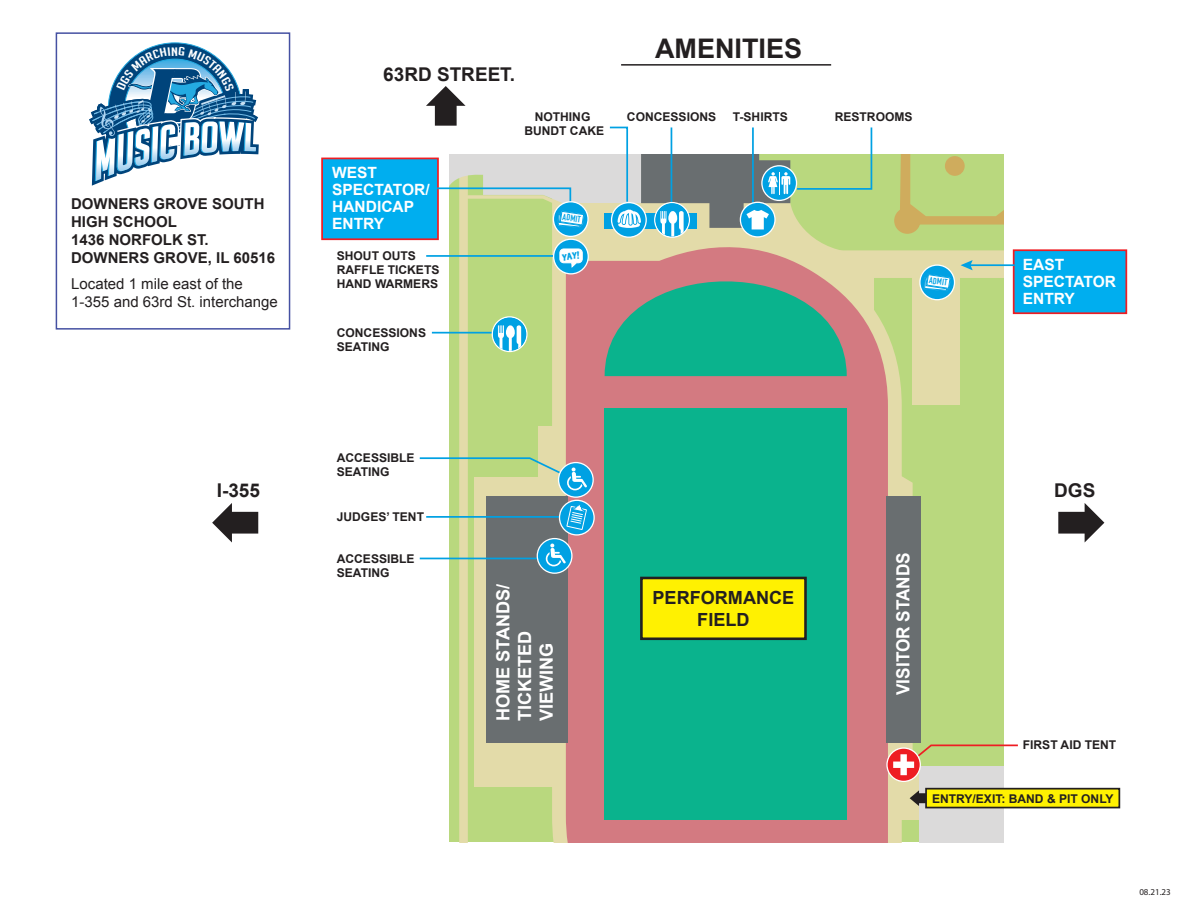
<style>
.page{position:relative;width:1188px;height:918px;background:#fff}
.page>*{position:absolute;margin:0;border:0;box-sizing:border-box;transform-origin:0 0}
.t1{font:700 27px "Arial";color:#231f20}
.t2{font:700 18.9px "Arial";color:#231f20}
.t3{font:700 18.15px/21.8px "Arial";color:#fff}
.t4{font:700 18.15px/22px "Arial";color:#231f20;text-align:center}
.t5{font:700 18.15px "Arial";color:#fff;scale:.95 1}
.t6{font:700 15.6px/17.2px "Arial";color:#fff}
.t7{font:700 15px/18px "Arial";color:#231f20}
.t8{font:15px/18px "Arial";color:#231f20}
.t9{font:700 12.15px/13.8px "Arial";color:#231f20}
.t10{font:12px "Brady Bunch Remastered";color:#00a1e3}
.t11{font:700 9px "DIN Condensed";color:#00a1e3}
.t12{font:9px "Myriad Pro";color:#231f20}
</style>
<div class="page">
<div style="left:451px;top:155px;width:553px;height:687px;background:#b9d87e"></div>
<div style="left:835px;top:250px;width:169px;height:28px;background:#e3dba9"></div>
<div style="left:459px;top:155px;width:9px;height:687px;background:#e3dba9"></div>
<svg style="left:552px;top:195px;width:350px;height:647px;fill:#e3dba9"></svg>
<div style="left:912px;top:273px;width:47px;height:131px;background:#e3dba9"></div>
<div style="left:475px;top:477px;width:84px;height:310px;background:#e3dba9"></div>
<div style="left:538px;top:426px;width:23px;height:61px;background:#e3dba9"></div>
<div style="left:894px;top:767px;width:28px;height:52px;background:#e3dba9"></div>
<hr style="left:450px;top:155px;width:1px;height:687px;background:#dbdada">
<div style="left:919px;top:766px;width:85px;height:76px;background:#dbdada"></div>
<div style="left:566px;top:237px;width:322px;height:605px;background:#d37a81"></div>
<div style="left:486px;top:496px;width:81px;height:247px;background:#696e70"></div>
<div style="left:605px;top:408px;width:242px;height:411px;background:#0ab38d"></div>
<svg style="left:900px;top:155px;width:104px;height:70px"></svg>
<div style="left:945px;top:156px;width:20px;height:20px;background:#cfac5d;border-radius:50%"></div>
<div style="left:894px;top:208px;width:26px;height:26px;background:#cfac5d;border-radius:50%"></div>
<div style="left:321px;top:158px;width:118px;height:82px;background:#00aeef;border:2px solid #ee1d23"></div>
<div style="left:1013px;top:249px;width:114px;height:65px;background:#00aeef;border:2px solid #ee1d23"></div>
<hr style="left:969px;top:264px;width:46px;height:2px;background:#00a1e3">
<svg style="left:961px;top:260px;width:12px;height:10px"></svg>
<div style="left:435px;top:103px;width:22px;height:23px;background:#231f20"></div>
<svg style="left:426px;top:86px;width:40px;height:20px"></svg>
<div style="left:640px;top:577px;width:167px;height:63px;background:#fff101;border:3px solid #231f20"></div>
<div style="left:56px;top:32px;width:234px;height:298px;border:2px solid #4551a2"></div>
<div style="left:925px;top:788px;width:195px;height:20px;background:#fff101;border:2px solid #231f20"></div>
<div style="left:1058px;top:512px;width:29px;height:22px;background:#231f20"></div>
<svg style="left:1085px;top:503px;width:19px;height:39px"></svg>
<div style="left:229px;top:512px;width:29px;height:22px;background:#231f20"></div>
<svg style="left:212px;top:503px;width:20px;height:40px"></svg>
<svg style="left:910px;top:790px;width:16px;height:16px"></svg>
<svg style="left:887px;top:748px;width:33px;height:33px"></svg>
<div style="left:886px;top:747px;width:35px;height:35px;border:1px solid #fff;border-radius:50%"></div>
<svg style="left:885px;top:466px;width:133px;height:309px"></svg>
<svg style="left:919px;top:264px;width:36px;height:36px"></svg>
<hr style="left:426px;top:255px;width:128px;height:2px;background:#00a1e3">
<hr style="left:432px;top:332px;width:70px;height:2px;background:#00a1e3">
<svg style="left:419px;top:456px;width:176px;height:118px"></svg>
<hr style="left:621px;top:64px;width:210px;height:2px;background:#231f20">
<svg style="left:435px;top:126px;width:438px;height:250px"></svg>
<svg style="left:89px;top:42px;width:170px;height:144px"></svg>
<p class="t7" style="left:71px;top:195px;width:205px">DOWNERS GROVE SOUTH<br>HIGH SCHOOL<br>1436 NORFOLK ST.<br>DOWNERS GROVE, IL 60516</p>
<p class="t8" style="left:71px;top:275px;width:208px">Located 1 mile east of the<br>1-355 and 63rd St. interchange</p>
<h2 class="t2" style="left:383px;top:62px;width:133px">63RD STREET.</h2>
<h1 class="t1" style="left:655px;top:31px;width:149px">AMENITIES</h1>
<p class="t9" style="left:535px;top:111px;width:57px">NOTHING</p>
<p class="t9" style="left:627px;top:111px;width:91px">CONCESSIONS</p>
<p class="t9" style="left:524px;top:124px;width:81px">BUNDT CAKE</p>
<p class="t9" style="left:733px;top:111px;width:57px">T-SHIRTS</p>
<p class="t9" style="left:835px;top:111px;width:79px">RESTROOMS</p>
<p class="t6" style="left:332px;top:164px;width:99px">WEST<br>SPECTATOR/<br>HANDICAP<br>ENTRY</p>
<p class="t9" style="left:337px;top:250px;width:104px">SHOUT OUTS<br>RAFFLE TICKETS<br>HAND WARMERS</p>
<p class="t11" style="left:564px;top:211px;width:20px;rotate:9deg">ADMIT</p>
<p class="t10" style="left:561px;top:251px;width:19px;rotate:-6deg">YAY!</p>
<p class="t9" style="left:337px;top:326px;width:91px">CONCESSIONS<br>SEATING</p>
<p class="t11" style="left:930px;top:274px;width:20px;rotate:9deg">ADMIT</p>
<p class="t6" style="left:1023px;top:256px;width:95px">EAST<br>SPECTATOR<br>ENTRY</p>
<p class="t9" style="left:337px;top:451px;width:79px">ACCESSIBLE<br>SEATING</p>
<h2 class="t2" style="left:217px;top:478px;width:45px">I-355</h2>
<h2 class="t2" style="left:1054px;top:478px;width:43px">DGS</h2>
<p class="t9" style="left:337px;top:510px;width:89px">JUDGES’ TENT</p>
<p class="t9" style="left:337px;top:553px;width:79px">ACCESSIBLE<br>SEATING</p>
<h3 class="t3" style="left:493px;top:721px;width:139px;rotate:-90deg">HOME STANDS/<br>TICKETED<br>VIEWING</h3>
<h3 class="t4" style="left:653px;top:588px;width:143px">PERFORMANCE<br>FIELD</h3>
<h3 class="t5" style="left:891px;top:695px;width:152px;rotate:-90deg">VISITOR STANDS</h3>
<p class="t9" style="left:1023px;top:739px;width:95px">FIRST AID TENT</p>
<p class="t9" style="left:932px;top:792px;width:183px">ENTRY/EXIT: BAND &amp; PIT ONLY</p>
<p class="t12" style="left:1139px;top:887px;width:33px">08.21.23</p>
</div>
